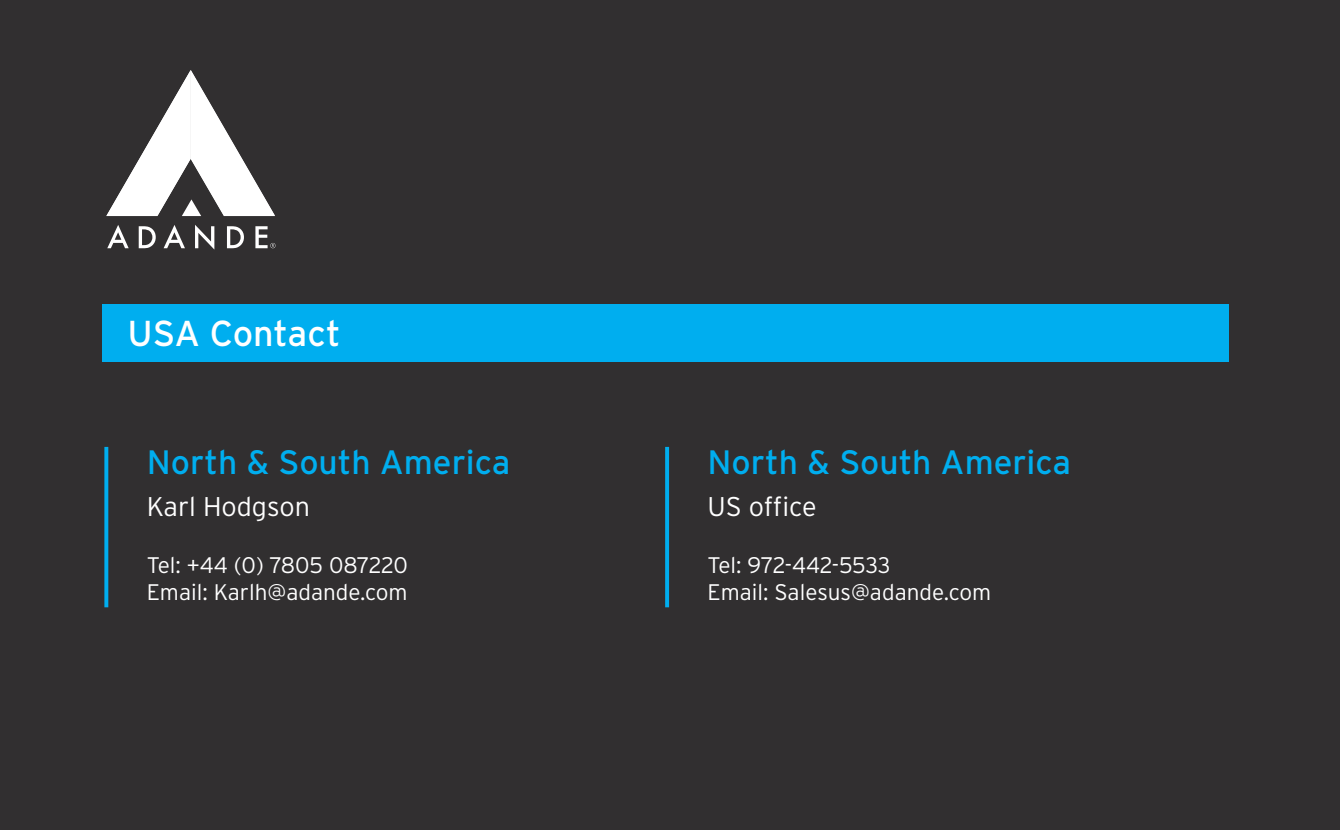
<style>
.page{position:relative;width:1340px;height:830px;background:#fff}
.page>*{position:absolute;margin:0;border:0;box-sizing:border-box;transform-origin:0 0}
.t1{font:36px "Interstate";letter-spacing:-.005em;color:#fff}
.t2{font:33.75px "Interstate";color:#00aeef}
.t3{font:300 27px "Interstate";color:#fff}
.t4{font:300 22.5px/27px "Interstate";color:#fff}
</style>
<div class="page">
<div style="left:0;top:0;width:1339px;height:829px;background:#312f30"></div>
<div style="left:102px;top:304px;width:1126px;height:58px;background:#00aeef"></div>
<svg style="left:106px;top:70px;width:169px;height:146px"></svg>
<svg style="left:107px;top:225px;width:22px;height:23px"></svg>
<svg style="left:139px;top:226px;width:17px;height:22px"></svg>
<svg style="left:164px;top:225px;width:21px;height:23px"></svg>
<svg style="left:195px;top:225px;width:19px;height:24px"></svg>
<svg style="left:227px;top:226px;width:17px;height:22px"></svg>
<svg style="left:255px;top:226px;width:20px;height:22px"></svg>
<svg style="left:104px;top:446px;width:4px;height:161px"></svg>
<svg style="left:665px;top:446px;width:4px;height:161px"></svg>
<h1 class="t1" style="left:127px;top:313px;width:215px">USA Contact</h1>
<h2 class="t2" style="left:147px;top:443px;width:365px">North &amp; South America</h2>
<h2 class="t2" style="left:707px;top:443px;width:365px">North &amp; South America</h2>
<p class="t3" style="left:147px;top:491px;width:165px">Karl Hodgson</p>
<p class="t3" style="left:707px;top:491px;width:111px">US office</p>
<p class="t4" style="left:147px;top:551px;width:263px">Tel: +44 (0) 7805 087220<br>Email: Karlh@adande.com</p>
<p class="t4" style="left:707px;top:551px;width:285px">Tel: 972-442-5533<br>Email: Salesus@adande.com</p>
</div>
